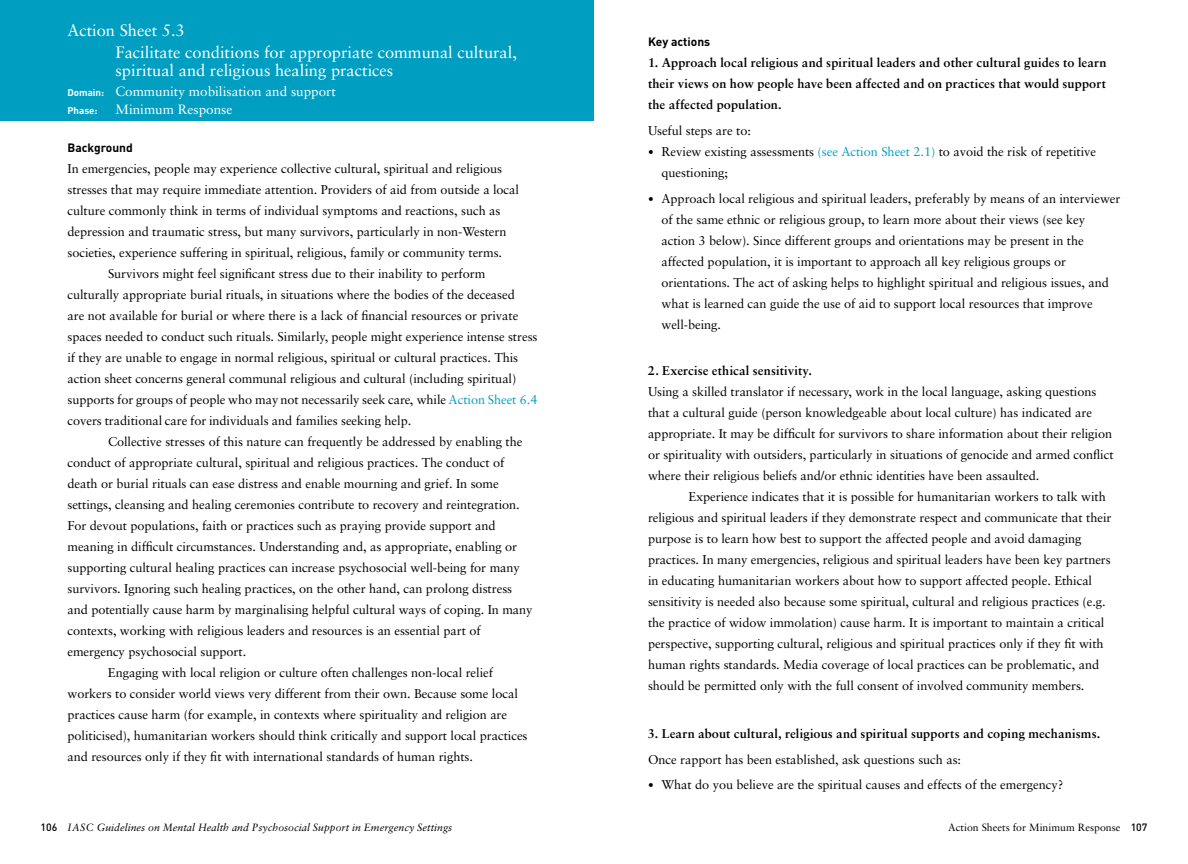
<style>
.page{position:relative;width:1188px;height:864px;background:#fff}
.page>*{position:absolute;margin:0;border:0;box-sizing:border-box;transform-origin:0 0}
.t1{font:16.5px/21.5px "Sabon";color:#fff}
.t2{font:13.5px "Sabon";color:#fff}
.t3{font:12.75px/21px "Sabon";letter-spacing:-.005em;color:#000}
.t4{font:700 12.75px/21px "Sabon";letter-spacing:.01em;color:#000;text-align:justify}
.t5{font:700 12px "DIN";color:#000}
.t6{font:italic 10.5px "Sabon";color:#000}
.t7{font:10.5px "Sabon";color:#000}
.t8{font:700 9.75px "DIN";color:#fff}
.s1{font-family:"DIN";font-weight:700;font-size:9.75px}
.s2{color:#009fc2}
.s3{font-family:"DIN";font-weight:900;font-size:12px}
.s4{font-family:"DIN";font-weight:500;font-style:normal}
.s5{font-family:"DIN";font-weight:500}
</style>
<div class="page">
<div style="left:0;top:0;width:594px;height:121px;background:#009fc2"></div>
<p class="t1" style="left:115px;top:20px;width:403px;text-indent:-48px">Action Sheet 5.3<br>Facilitate conditions for appropriate communal cultural,</p>
<p class="t1" style="left:116px;top:59px;width:279px">spiritual and religious healing practices</p>
<p class="t2" style="left:68px;top:83px;width:270px"><span class="s1">Domain:</span> Community mobilisation and support</p>
<p class="t8" style="left:68px;top:104px;width:32px">Phase:</p>
<p class="t2" style="left:116px;top:102px;width:118px">Minimum Response</p>
<p class="t5" style="left:68px;top:140px;width:67px">Background</p>
<p class="t3" style="left:68px;top:158px;width:453px">In emergencies, people may experience collective cultural, spiritual and religious stresses that may require immediate attention. Providers of aid from outside a local culture commonly think in terms of individual symptoms and reactions, such as depression and traumatic stress, but many survivors, particularly in non-Western societies, experience suffering in spiritual, religious, family or community terms.<br>S</p>
<p class="t3" style="left:67px;top:263px;width:472px;text-indent:47px">urvivors might feel significant stress due to their inability to perform culturally appropriate burial rituals, in situations where the bodies of the deceased<br>are not available for burial or where there is a lack of financial resources or private spaces needed to conduct such rituals. Similarly, people might experience intense stress if they are unable to engage in normal religious, spiritual or cultural practices. This action sheet concerns general communal religious and cultural (including spiritual) supports for groups of people who may not necessarily seek care, while <span class="s2">Action Sheet 6.4 </span>covers traditional care for individuals and families seeking help.<br>C</p>
<p class="t3" style="left:117px;top:431px;width:407px">ollective stresses of this nature can frequently be addressed by enabling the</p>
<p class="t3" style="left:68px;top:452px;width:438px">conduct of appropriate cultural, spiritual and religious practices. The conduct of</p>
<p class="t3" style="left:68px;top:473px;width:433px">death or burial rituals can ease distress and enable mourning and grief. In some</p>
<p class="t3" style="left:68px;top:494px;width:454px">settings, cleansing and healing ceremonies contribute to recovery and reintegration.</p>
<p class="t3" style="left:68px;top:515px;width:430px">For devout populations, faith or practices such as praying provide support and</p>
<p class="t3" style="left:68px;top:536px;width:451px">meaning in difficult circumstances. Understanding and, as appropriate, enabling or</p>
<p class="t3" style="left:68px;top:557px;width:454px">supporting cultural healing practices can increase psychosocial well-being for many</p>
<p class="t3" style="left:68px;top:578px;width:446px">survivors. Ignoring such healing practices, on the other hand, can prolong distress</p>
<p class="t3" style="left:68px;top:599px;width:467px">and potentially cause harm by marginalising helpful cultural ways of coping. In many</p>
<p class="t3" style="left:68px;top:620px;width:415px">contexts, working with religious leaders and resources is an essential part of</p>
<p class="t3" style="left:68px;top:641px;width:180px">emergency psychosocial support.</p>
<p class="t3" style="left:108px;top:662px;width:387px">Engaging with local religion or culture often challenges non-local relief</p>
<p class="t3" style="left:68px;top:683px;width:452px">workers to consider world views very different from their own. Because some local</p>
<p class="t3" style="left:68px;top:704px;width:441px">practices cause harm (for example, in contexts where spirituality and religion are</p>
<p class="t3" style="left:68px;top:725px;width:462px">politicised), humanitarian workers should think critically and support local practices</p>
<p class="t3" style="left:68px;top:746px;width:407px">and resources only if they fit with international standards of human rights.</p>
<p class="t5" style="left:648px;top:34px;width:64px">Key actions</p>
<p class="t4" style="left:648px;top:52px;width:460px">1. Approach local religious and spiritual leaders and other cultural guides to learn their views on how people have been affected and on practices that would support the affected population.</p>
<p class="t3" style="left:648px;top:120px;width:104px">Useful steps are to:</p>
<p class="t3" style="left:662px;top:141px;width:436px;text-indent:-14px"><span class="s3">•</span> Review existing assessments <span class="s2">(see Action Sheet 2.1)</span> to avoid the risk of repetitive questioning;</p>
<p class="t3" style="left:662px;top:187px;width:460px;text-indent:-14px"><span class="s3">•</span> Approach local religious and spiritual leaders, preferably by means of an interviewer of the same ethnic or religious group, to learn more about their views (see key action 3 below). Since different groups and orientations may be present in the affected population, it is important to approach all key religious groups or orientations. The act of asking helps to highlight spiritual and religious issues, and what is learned can guide the use of aid to support local resources that improve well-being.</p>
<p class="t4" style="left:648px;top:360px;width:165px">2. Exercise ethical sensitivity.</p>
<p class="t3" style="left:648px;top:381px;width:467px">Using a skilled translator if necessary, work in the local language, asking questions that a cultural guide (person knowledgeable about local culture) has indicated are appropriate. It may be difficult for survivors to share information about their religion or spirituality with outsiders, particularly in situations of genocide and armed conflict where their religious beliefs and/or ethnic identities have been assaulted.</p>
<p class="t3" style="left:648px;top:486px;width:465px;text-indent:40px">Experience indicates that it is possible for humanitarian workers to talk with religious and spiritual leaders if they demonstrate respect and communicate that their purpose is to learn how best to support the affected people and avoid damaging practices. In many emergencies, religious and spiritual leaders have been key partners in educating humanitarian workers about how to support affected people. Ethical sensitivity is needed also because some spiritual, cultural and religious practices (e.g. the practice of widow immolation) cause harm. It is important to maintain a critical perspective, supporting cultural, religious and spiritual practices only if they fit with human rights standards. Media coverage of local practices can be problematic, and should be permitted only with the full consent of involved community members.</p>
<p class="t4" style="left:648px;top:723px;width:454px">3. Learn about cultural, religious and spiritual supports and coping mechanisms.</p>
<p class="t3" style="left:648px;top:749px;width:315px">Once rapport has been established, ask questions such as:</p>
<p class="t3" style="left:648px;top:774px;width:417px"><span class="s3">•</span> What do you believe are the spiritual causes and effects of the emergency?</p>
<p class="t6" style="left:40px;top:821px;width:413px"><span class="s4">1 06</span> iasc Guidelines on Mental Health and Psychosocial Support in Emergency Settings</p>
<p class="t7" style="left:948px;top:821px;width:200px">Action Sheets for Minimum Response <span class="s5">1 07</span></p>
</div>
